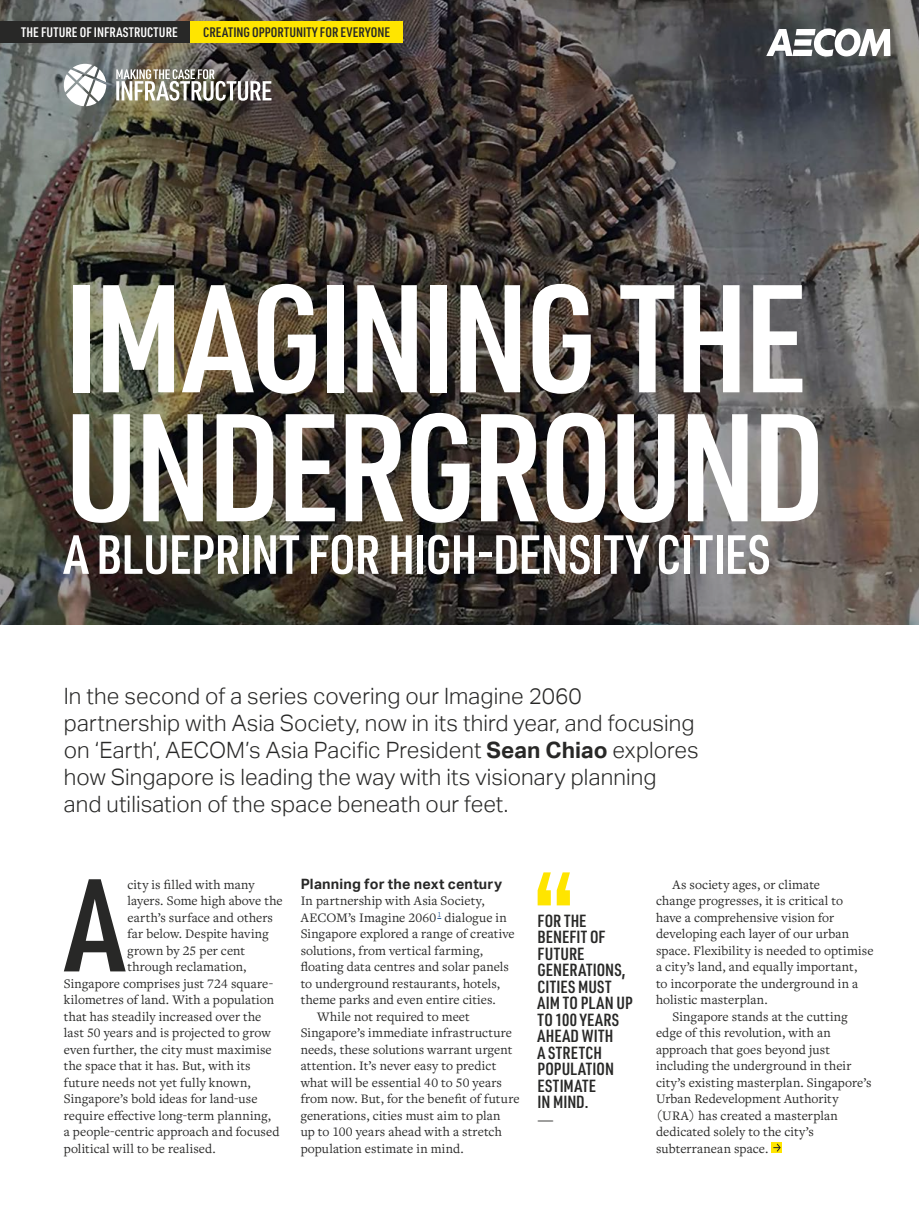
<style>
.page{position:relative;width:919px;height:1212px;background:#fff}
.page>*{position:absolute;margin:0;border:0;box-sizing:border-box;transform-origin:0 0}
.t1{font:600 150px/129px "URWDIN Cond";letter-spacing:-.03em;color:#fff}
.t2{font:600 129px "URWDIN Cond";color:#282827}
.t3{font:600 54px "URWDIN Cond";letter-spacing:-.01em;color:#fff}
.t4{font:300 22.5px/27px "AECOM Sans";letter-spacing:.005em;color:#282827}
.t5{font:600 17.25px/16.5px "URWDIN Cond";letter-spacing:.01em;color:#282827}
.t6{font:17.25px "Freight Text Pro";color:#282827}
.t7{font:700 14.25px "AECOM Sans";letter-spacing:.015em;color:#282827}
.t8{font:13.5px "Freight Text Pro";letter-spacing:.005em;color:#282827}
.t9{font:600 13.5px "URWDIN Cond";letter-spacing:.005em;color:#282827}
.t10{font:600 13.5px "URWDIN Cond";letter-spacing:.005em;color:#fff}
.s1{font-weight:700}
</style>
<div class="page">
<img style="left:0;top:0;width:918px;height:625px">
<div style="left:771px;top:1142px;width:11px;height:11px;background:#ffe500"></div>
<svg style="left:773px;top:1143px;width:8px;height:9px"></svg>
<svg style="left:537px;top:872px;width:33px;height:33px"></svg>
<div style="left:0;top:21px;width:190px;height:22px;background:#282827"></div>
<div style="left:190px;top:21px;width:213px;height:22px;background:#ffe500"></div>
<svg style="left:766px;top:28px;width:124px;height:29px"></svg>
<svg style="left:116px;top:69px;width:155px;height:32px"></svg>
<svg style="left:64px;top:64px;width:42px;height:42px"></svg>
<p class="t10" style="left:21px;top:23px;width:158px">THE FUTURE OF INFRASTRUCTURE</p>
<p class="t9" style="left:203px;top:23px;width:188px">CREATING OPPORTUNITY FOR EVERYONE</p>
<h1 class="t1" style="left:64px;top:269px;width:763px">IMAGINING THE<br>UNDERGROUND</h1>
<h3 class="t3" style="left:64px;top:518px;width:708px">A BLUEPRINT FOR HIGH-DENSITY CITIES</h3>
<p class="t4" style="left:64px;top:683px;width:636px">In the second of a series covering our Imagine 2060 partnership with Asia Society, now in its third year, and focusing on ‘Earth’, AECOM’s Asia Pacific President <span class="s1">Sean Chiao</span> explores how Singapore is leading the way with its visionary planning and utilisation of the space beneath our feet.</p>
<h2 class="t2" style="left:65px;top:839px;width:60px">A</h2>
<p class="t8" style="left:127px;top:876px;width:129px">city is filled with many</p>
<p class="t8" style="left:127px;top:892px;width:157px">layers. Some high above the</p>
<p class="t8" style="left:127px;top:909px;width:147px">earth’s surface and others</p>
<p class="t8" style="left:127px;top:925px;width:143px">far below. Despite having</p>
<p class="t8" style="left:127px;top:942px;width:119px">grown by 25 per cent</p>
<p class="t8" style="left:127px;top:958px;width:121px">through reclamation,</p>
<p class="t8" style="left:64px;top:975px;width:211px">Singapore comprises just 724 square-</p>
<p class="t8" style="left:64px;top:991px;width:212px">kilometres of land. With a population</p>
<p class="t8" style="left:64px;top:1008px;width:199px">that has steadily increased over the</p>
<p class="t8" style="left:64px;top:1024px;width:209px">last 50 years and is projected to grow</p>
<p class="t8" style="left:64px;top:1041px;width:209px">even further, the city must maximise</p>
<p class="t8" style="left:64px;top:1057px;width:188px">the space that it has. But, with its</p>
<p class="t8" style="left:64px;top:1074px;width:189px">future needs not yet fully known,</p>
<p class="t8" style="left:64px;top:1090px;width:195px">Singapore’s bold ideas for land-use</p>
<p class="t8" style="left:64px;top:1107px;width:209px">require effective long-term planning,</p>
<p class="t8" style="left:64px;top:1123px;width:217px">a people-centric approach and focused</p>
<p class="t8" style="left:64px;top:1140px;width:153px">political will to be realised.</p>
<p class="t7" style="left:301px;top:876px;width:203px">Planning for the next century</p>
<p class="t8" style="left:301px;top:892px;width:186px">In partnership with Asia Society,</p>
<p class="t8" style="left:301px;top:909px;width:207px">AECOM’s Imagine 2060 <sup>1</sup> dialogue in</p>
<p class="t8" style="left:301px;top:925px;width:215px">Singapore explored a range of creative</p>
<p class="t8" style="left:301px;top:942px;width:184px">solutions, from vertical farming,</p>
<p class="t8" style="left:301px;top:958px;width:210px">floating data centres and solar panels</p>
<p class="t8" style="left:301px;top:975px;width:201px">to underground restaurants, hotels,</p>
<p class="t8" style="left:301px;top:991px;width:197px">theme parks and even entire cities.</p>
<p class="t8" style="left:317px;top:1008px;width:154px">While not required to meet</p>
<p class="t8" style="left:301px;top:1024px;width:213px">Singapore’s immediate infrastructure</p>
<p class="t8" style="left:301px;top:1041px;width:213px">needs, these solutions warrant urgent</p>
<p class="t8" style="left:301px;top:1057px;width:197px">attention. It’s never easy to predict</p>
<p class="t8" style="left:301px;top:1074px;width:203px">what will be essential 40 to 50 years</p>
<p class="t8" style="left:301px;top:1090px;width:220px">from now. But, for the benefit of future</p>
<p class="t8" style="left:301px;top:1107px;width:201px">generations, cities must aim to plan</p>
<p class="t8" style="left:301px;top:1123px;width:202px">up to 100 years ahead with a stretch</p>
<p class="t8" style="left:301px;top:1140px;width:164px">population estimate in mind.</p>
<p class="t5" style="left:537px;top:911px;width:96px">FOR THE<br>BENEFIT OF<br>FUTURE<br>GENERATIONS,<br>CITIES MUST<br>AIM TO PLAN UP<br>TO 100 YEARS<br>AHEAD WITH<br>A STRETCH<br>POPULATION<br>ESTIMATE<br>IN MIND.</p>
<p class="t6" style="left:537px;top:1108px;width:18px">—</p>
<p class="t8" style="left:672px;top:876px;width:149px">As society ages, or climate</p>
<p class="t8" style="left:656px;top:892px;width:188px">change progresses, it is critical to</p>
<p class="t8" style="left:656px;top:908px;width:180px">have a comprehensive vision for</p>
<p class="t8" style="left:656px;top:925px;width:194px">developing each layer of our urban</p>
<p class="t8" style="left:656px;top:941px;width:219px">space. Flexibility is needed to optimise</p>
<p class="t8" style="left:656px;top:958px;width:203px">a city’s land, and equally important,</p>
<p class="t8" style="left:656px;top:974px;width:203px">to incorporate the underground in a</p>
<p class="t8" style="left:656px;top:991px;width:113px">holistic masterplan.</p>
<p class="t8" style="left:672px;top:1007px;width:177px">Singapore stands at the cutting</p>
<p class="t8" style="left:656px;top:1024px;width:176px">edge of this revolution, with an</p>
<p class="t8" style="left:656px;top:1040px;width:175px">approach that goes beyond just</p>
<p class="t8" style="left:656px;top:1057px;width:197px">including the underground in their</p>
<p class="t8" style="left:656px;top:1073px;width:217px">city’s existing masterplan. Singapore’s</p>
<p class="t8" style="left:656px;top:1090px;width:184px">Urban Redevelopment Authority</p>
<p class="t8" style="left:656px;top:1106px;width:183px">(URA) has created a masterplan</p>
<p class="t8" style="left:656px;top:1123px;width:159px">dedicated solely to the city’s</p>
<p class="t8" style="left:656px;top:1139px;width:114px">subterranean space.</p>
</div>
